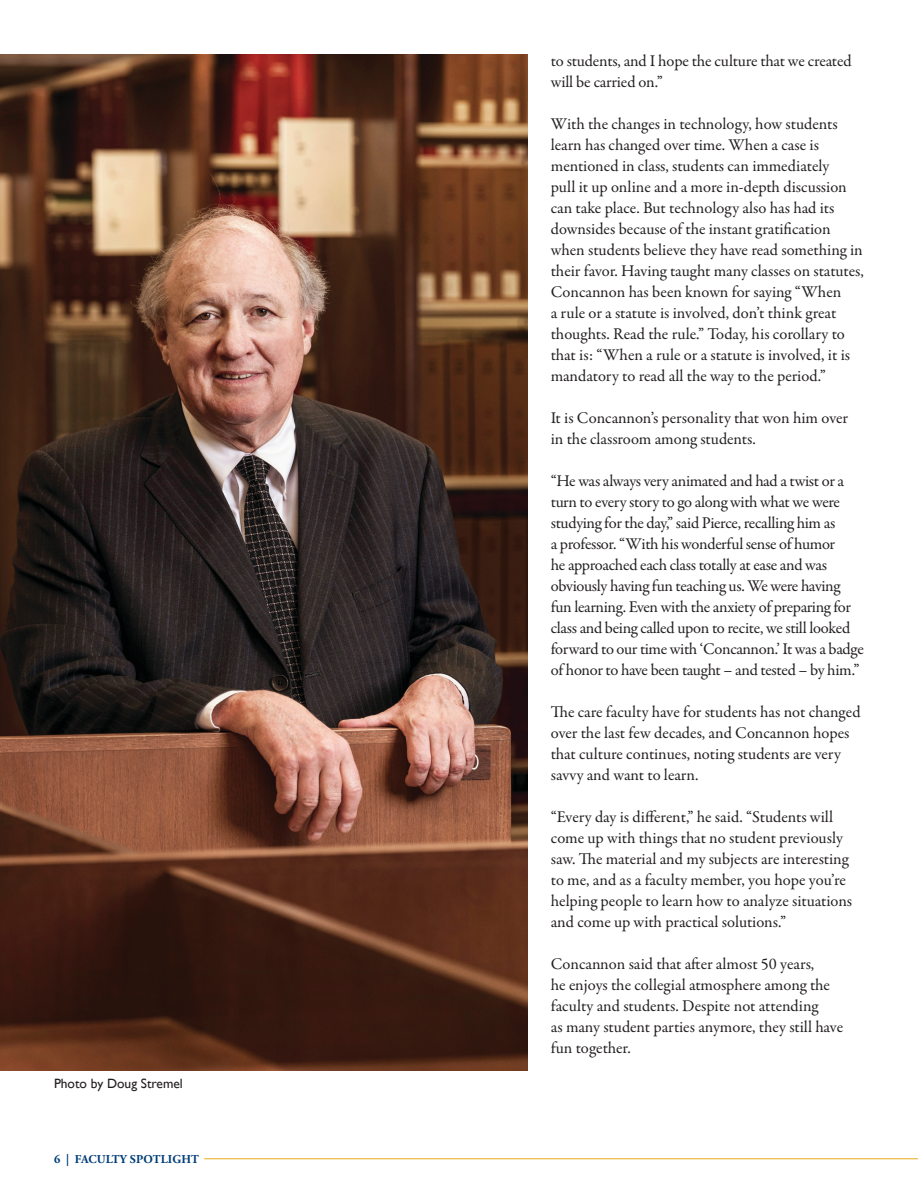
<style>
.page{position:relative;width:918px;height:1188px;background:#fff}
.page>*{position:absolute;margin:0;border:0;box-sizing:border-box;transform-origin:0 0}
.t1{font:16.5px/21px "Garamond Premr Pro";letter-spacing:-.005em;color:#231f20}
.t2{font:16.5px/21px "Garamond Premr Pro";letter-spacing:-.025em;color:#231f20}
.t3{font:13.5px "Gill Sans";color:#231f20}
.t4{font:700 12px "Adobe Garamond Pro";letter-spacing:.015em;color:#003d78}
</style>
<div class="page">
<hr style="left:204px;top:1158px;width:714px;height:1px;background:#ebaa1c">
<img style="left:0;top:54px;width:527px;height:1017px">
<p class="t3" style="left:54px;top:1075px;width:130px">Photo by Doug Stremel</p>
<p class="t4" style="left:54px;top:1152px;width:147px">6 | FACULTY SPOTLIGHT</p>
<p class="t1" style="left:551px;top:51px;width:302px">to students, and I hope the culture that we created will be carried on.”</p>
<p class="t1" style="left:551px;top:114px;width:315px">With the changes in technology, how students learn has changed over time. When a case is mentioned in class, students can immediately<br>pull it up online and a more in-depth discussion can take place. But technology also has had its downsides because of the instant gratification when students believe they have read something in their favor. Having taught many classes on statutes, Concannon has been known for saying “When<br>a rule or a statute is involved, don’t think great thoughts. Read the rule.” Today, his corollary to that is: “When a rule or a statute is involved, it is mandatory to read all the way to the period.”</p>
<p class="t1" style="left:551px;top:408px;width:299px">It is Concannon’s personality that won him over in the classroom among students.</p>
<p class="t2" style="left:551px;top:471px;width:315px">“He was always very animated and had a twist or a turn to every story to go along with what we were studying for the day,” said Pierce, recalling him as<br>a professor. “With his wonderful sense of humor<br>he approached each class totally at ease and was obviously having fun teaching us. We were having fun learning. Even with the anxiety of preparing for class and being called upon to recite, we still looked forward to our time with ‘Concannon.’ It was a badge of honor to have been taught – and tested – by him.”</p>
<p class="t1" style="left:551px;top:702px;width:311px">The care faculty have for students has not changed over the last few decades, and Concannon hopes that culture continues, noting students are very savvy and want to learn.</p>
<p class="t1" style="left:551px;top:807px;width:303px">“Every day is different,” he said. “Students will come up with things that no student previously saw. The material and my subjects are interesting to me, and as a faculty member, you hope you’re helping people to learn how to analyze situations and come up with practical solutions.”</p>
<p class="t1" style="left:551px;top:954px;width:294px">Concannon said that after almost 50 years,<br>he enjoys the collegial atmosphere among the faculty and students. Despite not attending<br>as many student parties anymore, they still have fun together.</p>
</div>
